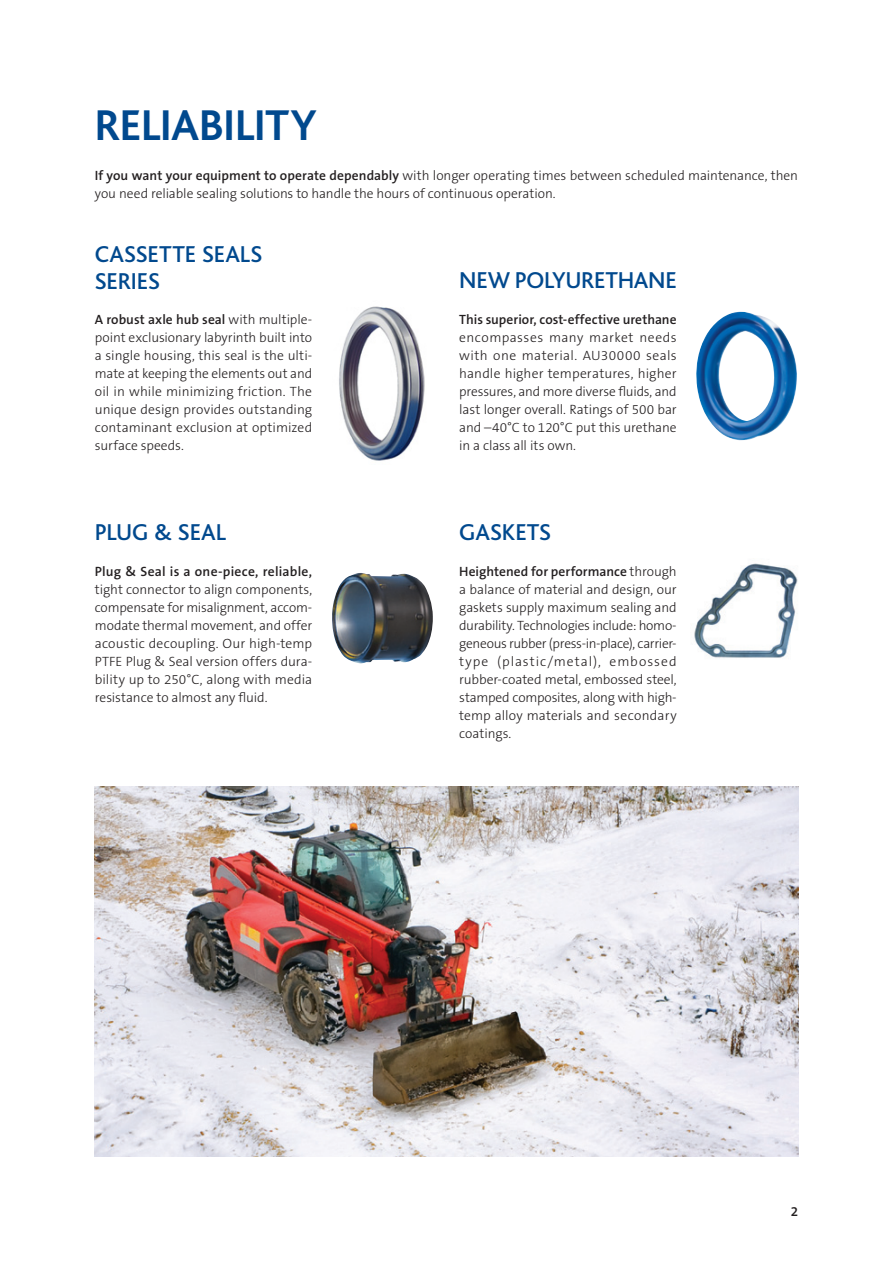
<style>
.page{position:relative;width:893px;height:1263px;background:#fff}
.page>*{position:absolute;margin:0;border:0;box-sizing:border-box;transform-origin:0 0}
.Headline_BLUE{font:700 45px "Bliss";letter-spacing:-.01em;color:#01498e}
.ProductHeader_16_18{font:500 24px/27px "Bliss";letter-spacing:-.005em;color:#01498e}
.Copy_TEXT{font:300 13.5px/18px "The Sans B3";letter-spacing:-.005em;color:#231f20;text-align:justify}
.t1{font:600 13.5px "The Sans B6";color:#231f20}
.s1{font-family:"The Sans B6";font-weight:600}
</style>
<div class="page">
<img style="left:94px;top:787px;width:704px;height:370px">
<hr style="left:0;top:290px;width:1px;height:179px;background:#00abe5">
<img style="left:339px;top:306px;width:86px;height:155px">
<img style="left:696px;top:312px;width:101px;height:129px">
<img style="left:694px;top:563px;width:104px;height:95px">
<img style="left:332px;top:573px;width:101px;height:90px">
<p class="Headline_BLUE" style="left:95px;top:102px;width:224px">RELIABILITY</p>
<p class="Copy_TEXT" style="left:95px;top:167px;width:705px"><span class="s1">If you want your equipment to operate dependably</span> with longer operating times between scheduled maintenance, then you need reliable sealing solutions to handle the hours of continuous operation.</p>
<p class="ProductHeader_16_18" style="left:95px;top:241px;width:169px">CASSETTE SEALS<br>SERIES</p>
<p class="Copy_TEXT" style="left:95px;top:311px;width:219px"><span class="s1">A robust axle hub seal</span> with multiple&shy;point exclusionary labyrinth built into a single housing, this seal is the ulti&shy;mate at keeping the elements out and oil in while minimizing friction. The unique design provides outstanding contaminant exclusion at optimized surface speeds.</p>
<p class="ProductHeader_16_18" style="left:95px;top:519px;width:133px">PLUG &amp; SEAL</p>
<p class="Copy_TEXT" style="left:95px;top:563px;width:219px"><span class="s1">Plug &amp; Seal is a one-piece, reliable, </span>tight connector to align components, compensate for misalignment, accom&shy;modate thermal movement, and offer acoustic decoupling. Our high-temp PTFE Plug &amp; Seal version offers dura&shy;bility up to 250°C, along with media resistance to almost any fluid.</p>
<p class="ProductHeader_16_18" style="left:459px;top:267px;width:219px">NEW POLYURETHANE</p>
<p class="Copy_TEXT" style="left:459px;top:311px;width:219px"><span class="s1">This superior, cost-effective urethane </span>encompasses many market needs with one material. AU30000 seals handle higher temperatures, higher pressures, and more diverse fluids, and last longer overall. Ratings of 500 bar and –40°C to 120°C put this urethane in a class all its own.</p>
<p class="ProductHeader_16_18" style="left:459px;top:519px;width:93px">GASKETS</p>
<p class="Copy_TEXT" style="left:459px;top:563px;width:219px"><span class="s1">Heightened for performance</span> through a balance of material and design, our gaskets supply maximum sealing and durability. Technologies include: homo&shy;geneous rubber (press-in-place), carrier&shy;type (plastic/metal), embossed rubber-coated metal, embossed steel, stamped composites, along with high&shy;temp alloy materials and secondary coatings.</p>
<p class="t1" style="left:791px;top:1204px;width:9px">2</p>
</div>
